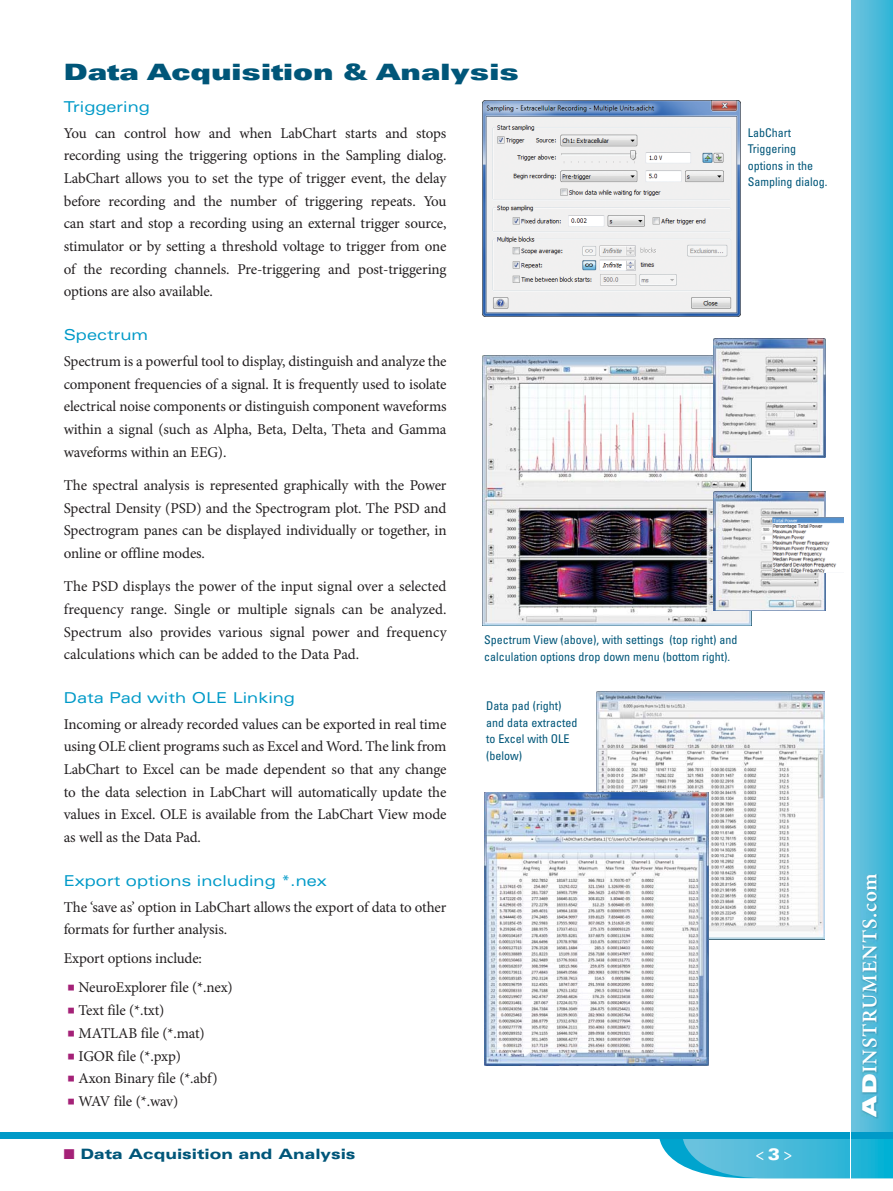
<style>
.page{position:relative;width:893px;height:1191px;background:#fff}
.page>*{position:absolute;margin:0;border:0;box-sizing:border-box;transform-origin:0 0}
.t1{font:22.5px "Univers LT Std X Black Ex";color:#005679}
.t2{font:600 21px "Minion Pro";letter-spacing:.04em;color:#fff}
.t3{font:condensed 16.5px "Univers LT Std";color:#fff}
.t4{font:15px/22.6px "Minion Pro";letter-spacing:-.01em;color:#231f20;text-align:justify}
.t5{font:expanded 15px "Univers LT Std";color:#009ac8}
.t6{font:900 expanded 14.25px "Univers LT Std";color:#005679}
.t7{font:condensed 12px/16.5px "Univers LT Std";color:#005679}
.s1{font-family:"Eco Wes";font-size:18.6px;color:#a42177}
.s2{color:#a42177}
.s3{font-weight:900;font-stretch:expanded}
.s4{font-family:"Univers LT Std X Black Ex";font-weight:400;font-size:19.5px}
</style>
<div class="page">
<svg style="left:851px;top:0;width:42px;height:1132px;background:#4fbbda"></svg>
<svg style="left:659px;top:1138px;width:234px;height:40px;background:#47bbda"></svg>
<div style="left:0;top:1132px;width:893px;height:6px;background:#009ac8"></div>
<img style="left:861px;top:874px;width:18px;height:244px">
<hr style="left:850px;top:0;width:1px;height:1190px;background:#fff">
<img style="left:482px;top:101px;width:259px;height:215px">
<img style="left:597px;top:691px;width:228px;height:248px">
<img style="left:485px;top:792px;width:223px;height:274px">
<img style="left:483px;top:355px;width:268px;height:270px">
<img style="left:714px;top:338px;width:111px;height:119px">
<img style="left:714px;top:491px;width:111px;height:119px">
<img style="left:773px;top:517px;width:71px;height:55px">
<h1 class="t1" style="left:64px;top:62px;width:457px">Data Acquisition &amp; Analysis</h1>
<p class="t5" style="left:64px;top:99px;width:88px">Triggering</p>
<p class="t4" style="left:64px;top:123px;width:384px">You can control how and when LabChart starts and stops recording using the triggering options in the Sampling dialog.<br>LabChart allows you to set the type of trigger event, the delay before recording and the number of triggering repeats. You can start and stop a recording using an external trigger source, stimulator or by setting a threshold voltage to trigger from one of the recording channels. Pre-triggering and post-triggering options are also available.</p>
<p class="t5" style="left:64px;top:328px;width:86px">Spectrum</p>
<p class="t4" style="left:64px;top:351px;width:384px">Spectrum is a powerful tool to display, distinguish and analyze the component frequencies of a signal. It is frequently used to isolate electrical noise components or distinguish component waveforms within a signal (such as Alpha, Beta, Delta, Theta and Gamma waveforms within an EEG).</p>
<p class="t4" style="left:64px;top:475px;width:384px">The spectral analysis is represented graphically with the Power Spectral Density (PSD) and the Spectrogram plot. The PSD and Spectrogram panes can be displayed individually or together, in online or offline modes.</p>
<p class="t4" style="left:64px;top:576px;width:384px">The PSD displays the power of the input signal over a selected frequency range. Single or multiple signals can be analyzed.<br>Spectrum also provides various signal power and frequency calculations which can be added to the Data Pad.</p>
<p class="t5" style="left:64px;top:690px;width:233px">Data Pad with OLE Linking</p>
<p class="t4" style="left:64px;top:714px;width:384px">Incoming or already recorded values can be exported in real time using OLE client programs such as Excel and Word. The link from LabChart to Excel can be made dependent so that any change to the data selection in LabChart will automatically update the values in Excel. OLE is available from the LabChart View mode as well as the Data Pad.</p>
<p class="t5" style="left:64px;top:873px;width:265px">Export options including *.nex</p>
<p class="t4" style="left:64px;top:896px;width:384px">The ‘save as’ option in LabChart allows the export of data to other formats for further analysis.</p>
<p class="t4" style="left:64px;top:945px;width:170px;line-height:29.1px">Export options include: <span class="s1">n</span>NeuroExplorer file (*.nex)</p>
<p class="t4" style="left:64px;top:1000px;width:155px;text-align:left"><span class="s1">n</span>Text file (*.txt) <span class="s1">n</span>MATLAB file (*.mat) <span class="s1">n</span>IGOR file (*.pxp) <span class="s1">n</span>Axon Binary file (*.abf) <span class="s1">n</span>WAV file (*.wav)</p>
<p class="t7" style="left:484px;top:632px;width:255px">Spectrum View (above), with settings (top right) and calculation options drop down menu (bottom right).</p>
<p class="t7" style="left:486px;top:698px;width:93px">Data pad (right) and data extracted to Excel with OLE (below)</p>
<p class="t7" style="left:748px;top:125px;width:81px">LabChart<br>Triggering options in the<br>Sampling dialog.</p>
<p class="t6" style="left:64px;top:1147px;width:293px"><span class="s2">■</span> Data Acquisition and Analysis</p>
<p class="t3" style="left:756px;top:1146px;width:38px">&lt; <span class="s3">3</span> &gt;</p>
<h2 class="t2" style="left:861px;top:1116px;width:245px;rotate:-90deg"><span class="s4">AD</span>INSTRUMENTS.com</h2>
</div>
